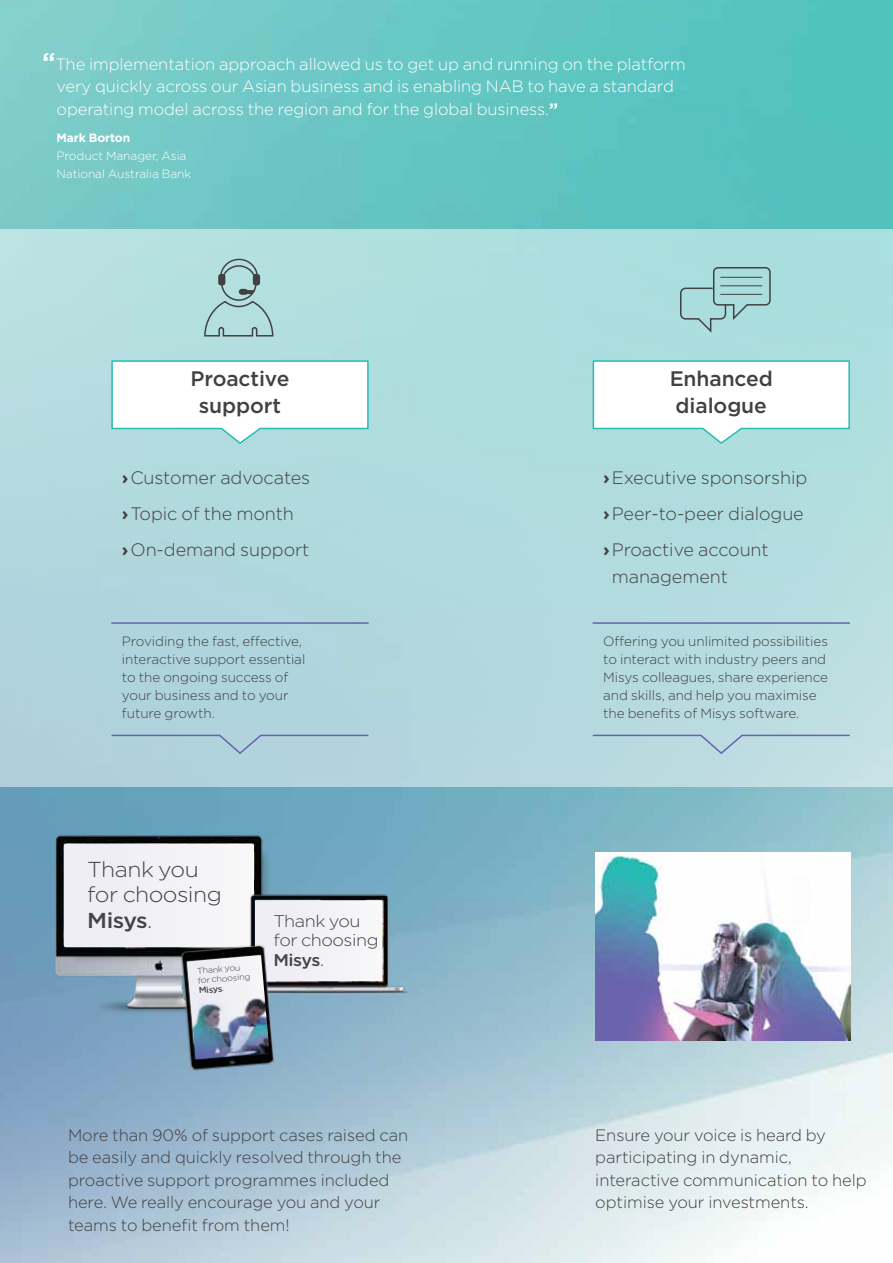
<style>
.page{position:relative;width:893px;height:1263px;background:#fff}
.page>*{position:absolute;margin:0;border:0;box-sizing:border-box;transform-origin:0 0}
.t1{font:300 21.6px/25.2px "Gotham";letter-spacing:-.025em;color:#414042;scale:1.07 1}
.t2{font:500 21px/27px "Gotham";letter-spacing:-.005em;color:#414042;text-align:center}
.t3{font:300 18px/36px "Gotham";letter-spacing:-.005em;color:#414042}
.t4{font:300 16.8px/19.6px "Gotham";letter-spacing:-.025em;color:#414042;scale:1.07 1}
.t5{font:300 16.5px/22.5px "Gotham";letter-spacing:-.005em;color:#414042}
.t6{font:300 16.5px/22.5px "Gotham";letter-spacing:-.005em;color:#fff}
.t7{font:300 13.5px/18px "Gotham";letter-spacing:-.005em;color:#414042}
.t8{font:300 12px/18px "Gotham";letter-spacing:-.005em;color:#fff}
.t9{font:700 12px "Gotham";letter-spacing:-.005em;color:#fff}
.t10{font:300 8.4px/9.8px "Gotham";color:#414042;scale:1.07 1}
.s1{font-weight:700;font-size:24px}
.s2{font-weight:700}
.s3{font-weight:500}
</style>
<div class="page">
<img style="left:0;top:0;width:893px;height:1263px">
<div style="left:0;top:230px;width:893px;height:557px;background:#b1dcdf"></div>
<img style="left:28px;top:830px;width:241px;height:193px">
<div style="left:66px;top:846px;width:207px;height:120px;background:#000;opacity:.2"></div>
<div style="left:61px;top:840px;width:199px;height:113px;background:#000;opacity:.22"></div>
<div style="left:64px;top:843px;width:190px;height:104px;background:#f1f1f6;border-radius:2px"></div>
<svg style="left:111px;top:360px;width:258px;height:84px"></svg>
<svg style="left:592px;top:360px;width:258px;height:84px"></svg>
<svg style="left:111px;top:734px;width:258px;height:21px"></svg>
<svg style="left:592px;top:734px;width:259px;height:21px"></svg>
<hr style="left:111px;top:622px;width:258px;height:2px;background:#6863ac">
<hr style="left:593px;top:622px;width:257px;height:2px;background:#6863ac">
<svg style="left:204px;top:258px;width:70px;height:79px"></svg>
<svg style="left:680px;top:267px;width:91px;height:66px"></svg>
<hr style="left:721px;top:277px;width:41px;height:1px;background:#414143">
<hr style="left:721px;top:285px;width:41px;height:1px;background:#414143">
<hr style="left:721px;top:294px;width:41px;height:1px;background:#414143">
<img style="left:250px;top:891px;width:161px;height:110px">
<div style="left:252px;top:897px;width:136px;height:90px;background:#000;opacity:.22"></div>
<div style="left:255px;top:900px;width:127px;height:81px;background:#f2f2f6"></div>
<img style="left:177px;top:942px;width:103px;height:136px">
<div style="left:184px;top:952px;width:91px;height:113px;background:#000;opacity:.22"></div>
<img style="left:187px;top:955px;width:83px;height:104px">
<img style="left:595px;top:853px;width:255px;height:187px">
<p class="t6" style="left:57px;top:52px;width:631px;text-indent:-14px"><span class="s1">“</span>The implementation approach allowed us to get up and running on the platform very quickly across our Asian business and is enabling NAB to have a standard operating model across the region and for the global business.<span class="s2">”</span></p>
<p class="t9" style="left:57px;top:129px;width:75px">Mark Borton</p>
<p class="t8" style="left:57px;top:146px;width:136px">Product Manager, Asia<br>National Australia Bank</p>
<p class="t2" style="left:191px;top:365px;width:100px">Proactive support</p>
<p class="t2" style="left:670px;top:365px;width:105px;text-align:left">Enhanced dialogue</p>
<p class="t3" style="left:122px;top:459px;width:190px"><span class="s2">›</span>Customer advocates <span class="s2">›</span>Topic of the month <span class="s2">›</span>On-demand support</p>
<p class="t3" style="left:603px;top:459px;width:206px"><span class="s2">›</span>Executive sponsorship <span class="s2">›</span>Peer-to-peer dialogue <span class="s2">›</span>Proactive account</p>
<p class="t3" style="left:612px;top:558px;width:118px">management</p>
<p class="t7" style="left:122px;top:631px;width:185px">Providing the fast, effective, interactive support essential to the ongoing success of your business and to your future growth.</p>
<p class="t7" style="left:603px;top:631px;width:226px">Offering you unlimited possibilities to interact with industry peers and Misys colleagues, share experience and skills, and help you maximise the benefits of Misys software.</p>
<h1 class="t1" style="left:87px;top:856px;width:127px">Thank you for choosing<br><span class="s3">Misys</span>.</h1>
<p class="t10" style="left:197px;top:966px;width:51px;rotate:-5deg">Thank you for choosing<br><span class="s3">Misys</span>.</p>
<p class="t4" style="left:273px;top:910px;width:100px">Thank you for choosing<br><span class="s3">Misys</span>.</p>
<p class="t5" style="left:68px;top:1123px;width:342px">More than 90% of support cases raised can be easily and quickly resolved through the proactive support programmes included here. We really encourage you and your teams to benefit from them!</p>
<p class="t5" style="left:595px;top:1123px;width:273px">Ensure your voice is heard by participating in dynamic, interactive communication to help optimise your investments.</p>
</div>
